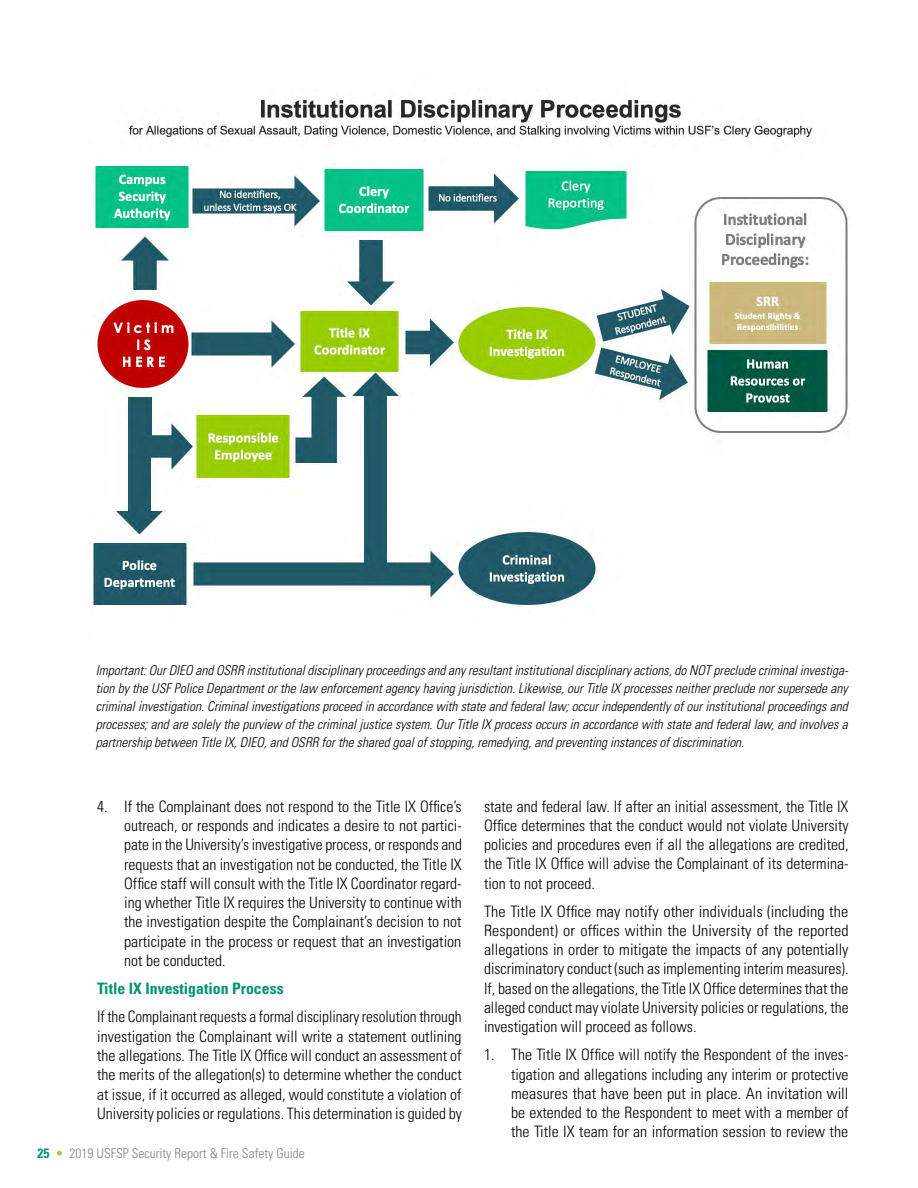
<style>
.page{position:relative;width:918px;height:1188px;background:#fff}
.page>*{position:absolute;margin:0;border:0;box-sizing:border-box;transform-origin:0 0}
.t1{font:300 condensed 15.75px/19.2px "Univers LT Std";color:#000;text-align:justify}
.t2{font:700 condensed 15.75px "Univers LT Std";color:#009373}
.t3{font:italic 300 condensed 13.5px/18px "Univers LT Std";color:#000;text-align:justify}
.t4{font:300 condensed 13.5px "Univers LT Std";color:#808285}
.s1{font-weight:700;color:#009373}
.s2{color:#9ccb3b}
</style>
<div class="page">
<img style="left:91px;top:99px;width:757px;height:508px">
<p class="t3" style="left:96px;top:661px;width:754px">Important: Our DIEO and OSRR institutional disciplinary proceedings and any resultant institutional disciplinary actions, do NOT preclude criminal investiga&shy;tion by the USF Police Department or the law enforcement agency having jurisdiction. Likewise, our Title IX processes neither preclude nor supersede any criminal investigation. Criminal investigations proceed in accordance with state and federal law; occur independently of our institutional proceedings and processes; and are solely the purview of the criminal justice system. Our Title IX process occurs in accordance with state and federal law, and involves a partnership between Title IX, DIEO, and OSRR for the shared goal of stopping, remedying, and preventing instances of discrimination.</p>
<p class="t1" style="left:124px;top:796px;width:339px;text-indent:-27px">4. If the Complainant does not respond to the Title IX Office’s outreach, or responds and indicates a desire to not partici&shy;pate in the University’s investigative process, or responds and requests that an investigation not be conducted, the Title IX Office staff will consult with the Title IX Coordinator regard&shy;ing whether Title IX requires the University to continue with the investigation despite the Complainant’s decision to not participate in the process or request that an investigation not be conducted.</p>
<p class="t2" style="left:97px;top:979px;width:188px">Title IX Investigation Process</p>
<p class="t1" style="left:97px;top:1007px;width:366px">If the Complainant requests a formal disciplinary resolution through investigation the Complainant will write a statement outlining the allegations. The Title IX Office will conduct an assessment of the merits of the allegation(s) to determine whether the conduct at issue, if it occurred as alleged, would constitute a violation of University policies or regulations. This determination is guided by</p>
<p class="t4" style="left:37px;top:1145px;width:269px"><span class="s1">25</span> <span class="s2">•</span> 2019 USFSP Security Report &amp; Fire Safety Guide</p>
<p class="t1" style="left:484px;top:797px;width:366px">state and federal law. If after an initial assessment, the Title IX Office determines that the conduct would not violate University policies and procedures even if all the allegations are credited, the Title IX Office will advise the Complainant of its determina&shy;tion to not proceed.</p>
<p class="t1" style="left:484px;top:902px;width:366px">The Title IX Office may notify other individuals (including the Respondent) or offices within the University of the reported allegations in order to mitigate the impacts of any potentially discriminatory conduct (such as implementing interim measures).<br>If, based on the allegations, the Title IX Office determines that the alleged conduct may violate University policies or regulations, the investigation will proceed as follows.</p>
<p class="t1" style="left:511px;top:1045px;width:339px;text-indent:-27px">1. The Title IX Office will notify the Respondent of the inves&shy;tigation and allegations including any interim or protective measures that have been put in place. An invitation will be extended to the Respondent to meet with a member of the Title IX team for an information session to review the</p>
</div>
